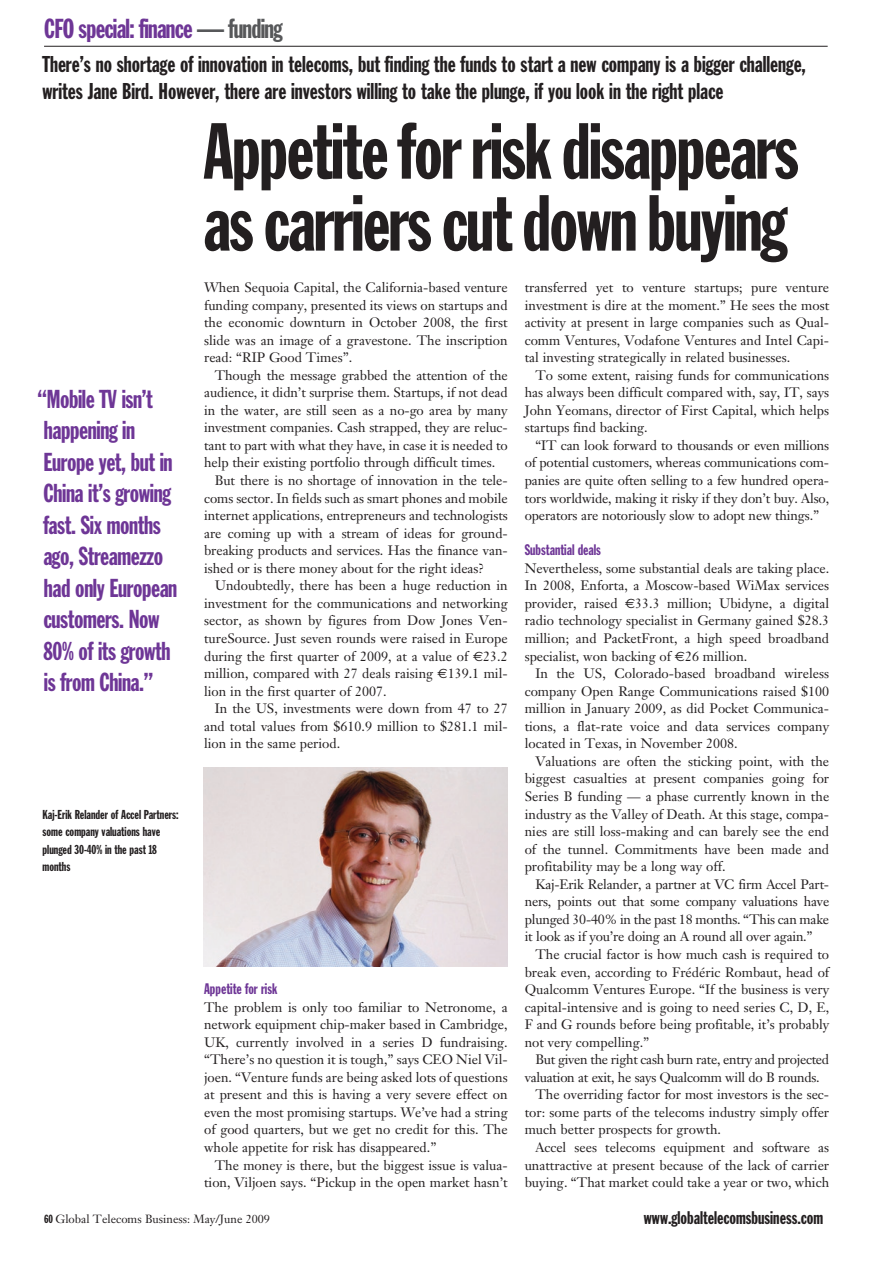
<style>
.page{position:relative;width:893px;height:1263px;background:#fff}
.page>*{position:absolute;margin:0;border:0;box-sizing:border-box;transform-origin:0 0}
.t1{font:78px/72px "Franklin Gothic Extra Cond";letter-spacing:-.02em;color:#231f20}
.t2{font:27px "Franklin Gothic Extra Cond";letter-spacing:-.025em;color:#6e3696}
.t3{font:25.5px/31.5px "Franklin Gothic Extra Cond";letter-spacing:-.015em;color:#6e3696}
.t4{font:22.5px/27px "Franklin Gothic Extra Cond";color:#231f20}
.t5{font:18px "Franklin Gothic Extra Cond";color:#231f20}
.t6{font:15px "Franklin Gothic Extra Cond";color:#6e3696}
.t7{font:13.5px/17.5px "Janson Text";color:#231f20;text-align:justify}
.t8{font:13.5px "Janson Text";letter-spacing:-.02em;color:#231f20}
.t9{font:12.75px/17.5px "Franklin Gothic Extra Cond";color:#231f20}
.t10{font:11.7px "Janson Text";color:#231f20}
.s1{color:#57585a}
.s2{font-family:"Euro Sans"}
.s3{font-family:"Franklin Gothic Extra Cond"}
</style>
<div class="page">
<hr style="left:44px;top:46px;width:784px;height:1px;background:#231f20">
<img style="left:203px;top:768px;width:305px;height:198px">
<h2 class="t2" style="left:44px;top:14px;width:240px">CFO special: finance <span class="s1">— funding</span></h2>
<h3 class="t4" style="left:43px;top:50px;width:765px">There’s no shortage of innovation in telecoms, but finding the funds to start a new company is a bigger challenge, writes Jane Bird. However, there are investors willing to take the plunge, if you look in the right place</h3>
<h1 class="t1" style="left:203px;top:115px;width:597px">Appetite for risk disappears as carriers cut down buying</h1>
<h3 class="t3" style="left:38px;top:383px;width:141px">“Mobile TV isn’t happening in<br>Europe yet, but in<br>China it’s growing fast. Six months ago, Streamezzo had only European customers. Now<br>80% of its growth is from China.”</h3>
<p class="t9" style="left:43px;top:805px;width:138px">Kaj-Erik Relander of Accel Partners: some company valuations have plunged 30-40% in the past 18 months</p>
<p class="t7" style="left:204px;top:278px;width:305px">When Sequoia Capital, the California-based venture funding company, presented its views on startups and the economic downturn in October 2008, the first slide was an image of a gravestone. The inscription read: “RIP Good Times”.</p>
<p class="t7" style="left:215px;top:366px;width:294px">Though the message grabbed the attention of the</p>
<p class="t7" style="left:204px;top:384px;width:305px">audience, it didn’t surprise them. Startups, if not dead</p>
<p class="t7" style="left:204px;top:401px;width:305px">in the water, are still seen as a no-go area by many</p>
<p class="t7" style="left:204px;top:419px;width:305px">investment companies. Cash strapped, they are reluc-</p>
<p class="t7" style="left:204px;top:436px;width:305px">tant to part with what they have, in case it is needed to</p>
<p class="t7" style="left:204px;top:454px;width:293px">help their existing portfolio through difficult times.</p>
<p class="t7" style="left:215px;top:471px;width:294px">But there is no shortage of innovation in the tele-</p>
<p class="t7" style="left:204px;top:489px;width:305px">coms sector. In fields such as smart phones and mobile</p>
<p class="t7" style="left:204px;top:507px;width:305px">internet applications, entrepreneurs and technologists</p>
<p class="t7" style="left:204px;top:524px;width:305px">are coming up with a stream of ideas for ground-</p>
<p class="t7" style="left:204px;top:542px;width:305px">breaking products and services. Has the finance van-</p>
<p class="t7" style="left:204px;top:559px;width:282px">ished or is there money about for the right ideas?</p>
<p class="t7" style="left:215px;top:577px;width:294px">Undoubtedly, there has been a huge reduction in</p>
<p class="t7" style="left:204px;top:594px;width:305px">investment for the communications and networking</p>
<p class="t7" style="left:204px;top:612px;width:305px">sector, as shown by figures from Dow Jones Ven-</p>
<p class="t7" style="left:204px;top:629px;width:305px">tureSource. Just seven rounds were raised in Europe</p>
<p class="t7" style="left:204px;top:647px;width:305px">during the first quarter of 2009, at a value of <span class="s2">€</span>23.2</p>
<p class="t7" style="left:204px;top:664px;width:305px">million, compared with 27 deals raising <span class="s2">€</span>139.1 mil-</p>
<p class="t7" style="left:204px;top:682px;width:184px">lion in the first quarter of 2007.</p>
<p class="t7" style="left:215px;top:700px;width:294px">In the US, investments were down from 47 to 27</p>
<p class="t7" style="left:204px;top:717px;width:305px">and total values from $610.9 million to $281.1 mil-</p>
<p class="t7" style="left:204px;top:735px;width:138px">lion in the same period.</p>
<p class="t6" style="left:204px;top:981px;width:75px">Appetite for risk</p>
<p class="t7" style="left:204px;top:998px;width:305px">The problem is only too familiar to Netronome, a network equipment chip-maker based in Cambridge, UK, currently involved in a series D fundraising. “There’s no question it is tough,” says CEO Niel Vil&shy;joen. “Venture funds are being asked lots of questions at present and this is having a very severe effect on even the most promising startups. We’ve had a string of good quarters, but we get no credit for this. The whole appetite for risk has disappeared.”</p>
<p class="t7" style="left:204px;top:1156px;width:305px;text-align:right">The money is there, but the biggest issue is valua&shy;tion, Viljoen says. “Pickup in the open market hasn’t</p>
<p class="t7" style="left:525px;top:278px;width:306px">transferred yet to venture startups; pure venture investment is dire at the moment.” He sees the most activity at present in large companies such as Qual&shy;comm Ventures, Vodafone Ventures and Intel Capi&shy;tal investing strategically in related businesses.</p>
<p class="t7" style="left:525px;top:366px;width:306px;text-indent:11px">To some extent, raising funds for communications has always been difficult compared with, say, IT, says John Yeomans, director of First Capital, which helps startups find backing.</p>
<p class="t7" style="left:525px;top:436px;width:306px;text-indent:11px">“IT can look forward to thousands or even millions of potential customers, whereas communications com&shy;panies are quite often selling to a few hundred opera&shy;tors worldwide, making it risky if they don’t buy. Also, operators are notoriously slow to adopt new things.”</p>
<p class="t6" style="left:525px;top:542px;width:78px">Substantial deals</p>
<p class="t7" style="left:525px;top:559px;width:306px">Nevertheless, some substantial deals are taking place.<br>In 2008, Enforta, a Moscow-based WiMax services provider, raised <span class="s2">€</span>33.3 million; Ubidyne, a digital radio technology specialist in Germany gained $28.3 million; and PacketFront, a high speed broadband specialist, won backing of <span class="s2">€</span>26 million.</p>
<p class="t7" style="left:525px;top:664px;width:306px;text-indent:11px">In the US, Colorado-based broadband wireless company Open Range Communications raised $100 million in January 2009, as did Pocket Communica&shy;tions, a flat-rate voice and data services company located in Texas, in November 2008.</p>
<p class="t7" style="left:525px;top:752px;width:306px;text-indent:11px">Valuations are often the sticking point, with the biggest casualties at present companies going for Series B funding — a phase currently known in the industry as the Valley of Death. At this stage, compa&shy;nies are still loss-making and can barely see the end of the tunnel. Commitments have been made and profitability may be a long way off.</p>
<p class="t7" style="left:525px;top:875px;width:306px;text-indent:11px">Kaj-Erik Relander, a partner at VC firm Accel Part&shy;ners, points out that some company valuations have plunged 30-40% in the past 18 months. “This can make it look as if you’re doing an A round all over again.”</p>
<p class="t7" style="left:525px;top:945px;width:306px;text-indent:11px">The crucial factor is how much cash is required to break even, according to Frédéric Rombaut, head of Qualcomm Ventures Europe. “If the business is very capital-intensive and is going to need series C, D, E, F and G rounds before being profitable, it’s probably not very compelling.”</p>
<p class="t8" style="left:535px;top:1051px;width:295px">But given the right cash burn rate, entry and projected</p>
<p class="t8" style="left:525px;top:1068px;width:296px">valuation at exit, he says Qualcomm will do B rounds.</p>
<p class="t7" style="left:535px;top:1086px;width:295px">The overriding factor for most investors is the sec-</p>
<p class="t7" style="left:525px;top:1103px;width:306px">tor: some parts of the telecoms industry simply offer</p>
<p class="t7" style="left:525px;top:1121px;width:198px">much better prospects for growth.</p>
<p class="t7" style="left:535px;top:1138px;width:295px">Accel sees telecoms equipment and software as</p>
<p class="t7" style="left:525px;top:1156px;width:306px">unattractive at present because of the lack of carrier</p>
<p class="t7" style="left:525px;top:1173px;width:306px">buying. “That market could take a year or two, which</p>
<p class="t10" style="left:44px;top:1211px;width:227px"><span class="s3">60</span> Global Telecoms Business: May/June 2009</p>
<h3 class="t5" style="left:644px;top:1208px;width:181px">www.globaltelecomsbusiness.com</h3>
</div>
